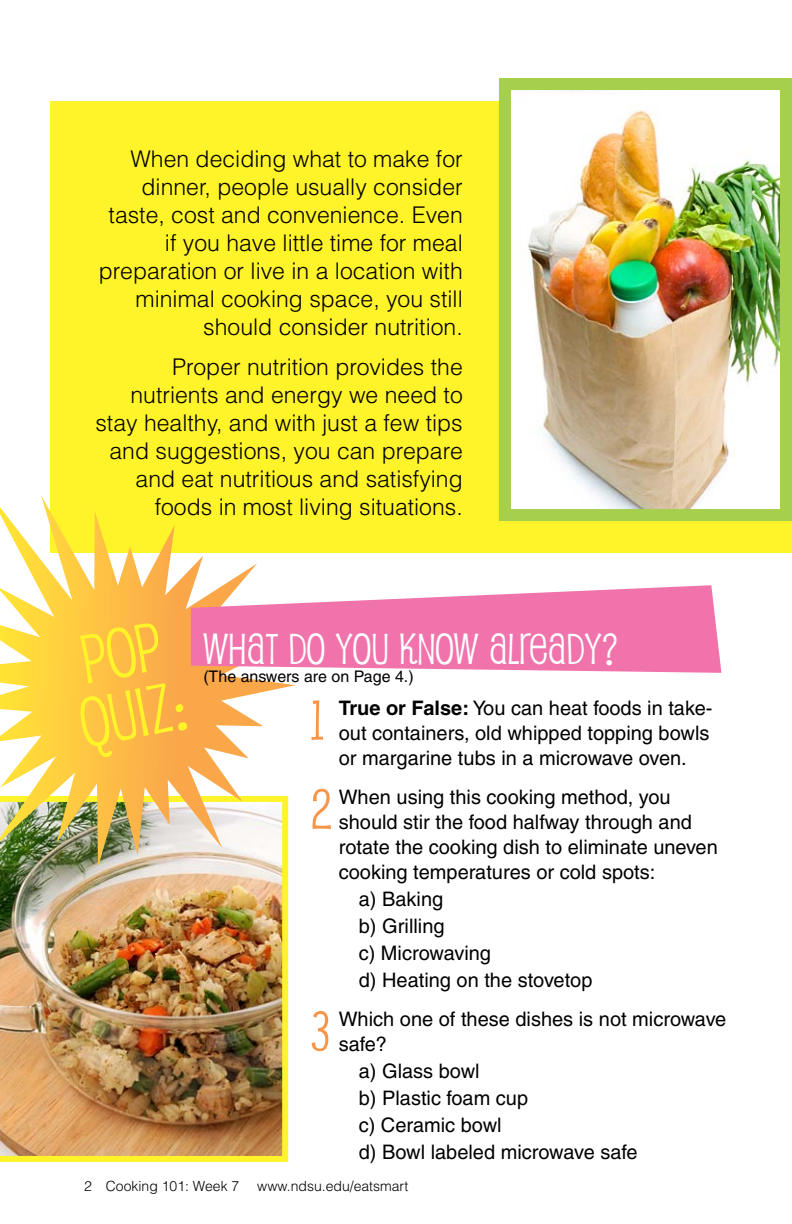
<style>
.page{position:relative;width:792px;height:1224px;background:#fff}
.page>*{position:absolute;margin:0;border:0;box-sizing:border-box;transform-origin:0 0}
.Subhead_1{font:66.6px/62.4px "Pupcat";color:#fff32a}
.Body_text{font:54.2px "Pupcat";color:#f79548}
.Subhead_1-2{font:42px "Pupcat";color:#fff}
.Body_text-2{font:300 23px/28px "Helvetica";color:#000;text-align:right}
.Body_text-3{font:20px/25px "Helvetica";color:#000}
.Body_text-4{font:16px "Helvetica";color:#000}
.t1{font:300 14px "Helvetica";color:#000}
.s1{font-weight:700}
</style>
<div class="page">
<img style="left:0;top:867px;width:288px;height:295px">
<div style="left:51px;top:101px;width:741px;height:452px;background:#fff32a"></div>
<svg style="left:0;top:495px;width:296px;height:372px"></svg>
<svg style="left:191px;top:585px;width:530px;height:88px;fill:#f173ac"></svg>
<img style="left:512px;top:101px;width:267px;height:407px">
<div style="left:499px;top:78px;width:293px;height:443px;border:12px solid #a5cf4d"></div>
<p class="Body_text-2" style="left:99px;top:144px;width:365px">When deciding what to make for dinner, people usually consider taste, cost and convenience. Even if you have little time for meal preparation or live in a location with minimal cooking space, you still should consider nutrition.</p>
<p class="Body_text-2" style="left:95px;top:352px;width:369px">Proper nutrition provides the nutrients and energy we need to stay healthy, and with just a few tips and suggestions, you can prepare and eat nutritious and satisfying foods in most living situations.</p>
<p class="Subhead_1" style="left:63px;top:631px;width:109px;rotate:-11deg">POP<br>QUIZ:</p>
<p class="Subhead_1-2" style="left:203px;top:623px;width:417px">WHAT DO YOU KNOW ALREADY?</p>
<p class="Body_text-4" style="left:203px;top:667px;width:212px">(The answers are on Page 4.)</p>
<p class="Body_text" style="left:311px;top:687px;width:15px">1</p>
<p class="Body_text-3" style="left:339px;top:695px;width:375px"><span class="s1">True or False:</span> You can heat foods in take&shy;out containers, old whipped topping bowls or margarine tubs in a microwave oven.</p>
<p class="Body_text" style="left:311px;top:776px;width:23px">2</p>
<p class="Body_text-3" style="left:339px;top:784px;width:381px">When using this cooking method, you should stir the food halfway through and rotate the cooking dish to eliminate uneven cooking temperatures or cold spots:</p>
<p class="Body_text-3" style="left:359px;top:886px;width:86px">a) Baking</p>
<p class="Body_text-3" style="left:359px;top:913px;width:87px">b) Grilling</p>
<p class="Body_text-3" style="left:359px;top:940px;width:134px">c) Microwaving</p>
<p class="Body_text-3" style="left:359px;top:967px;width:235px">d) Heating on the stovetop</p>
<p class="Body_text" style="left:311px;top:998px;width:21px">3</p>
<p class="Body_text-3" style="left:339px;top:1006px;width:389px">Which one of these dishes is not microwave safe?</p>
<p class="Body_text-3" style="left:359px;top:1058px;width:122px">a) Glass bowl</p>
<p class="Body_text-3" style="left:359px;top:1085px;width:171px">b) Plastic foam cup</p>
<p class="Body_text-3" style="left:359px;top:1112px;width:144px">c) Ceramic bowl</p>
<p class="Body_text-3" style="left:359px;top:1139px;width:280px">d) Bowl labeled microwave safe</p>
<p class="t1" style="left:84px;top:1177px;width:157px">2 Cooking 101: Week 7</p>
<p class="t1" style="left:257px;top:1177px;width:153px">www.ndsu.edu/eatsmart</p>
</div>
